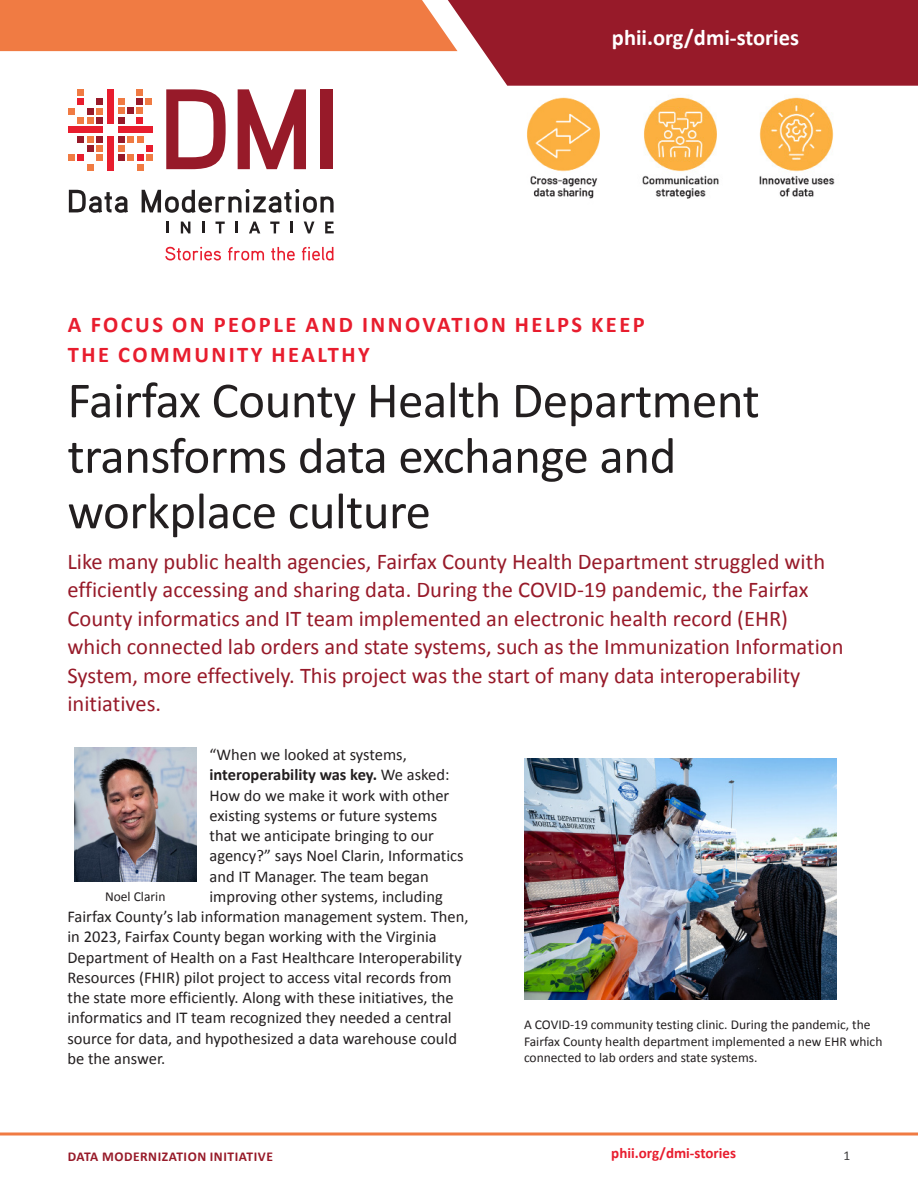
<style>
.page{position:relative;width:918px;height:1188px;background:#fff}
.page>*{position:absolute;margin:0;border:0;box-sizing:border-box;transform-origin:0 0}
.t1{font:51px/55.5px "Calibri";letter-spacing:-.01em;color:#231f20}
.Intro_Text{font:22.5px/28.5px "Calibri";color:#971a29}
.Title_Kicker{font:700 22.5px/30px "Calibri";letter-spacing:.11em;color:#e81d2e}
.Callout_2_Centered_Bright_Red{font:700 22.5px "Calibri";color:#fff}
.Body_Copy{font:16.5px "Calibri";color:#231f20}
.Body_Copy-2{font:700 16.5px "Calibri";color:#231f20}
.t2{font:700 15px "Calibri";color:#e81d2e}
.t3{font:13.65px "Calibri";color:#231f20}
.t4{font:13.5px/16.5px "Calibri";color:#231f20}
.t5{font:700 13.5px "Calibri";letter-spacing:.04em;color:#971a29}
.t6{font:13.5px "Calibri";color:#3e3e3f}
.s1{font-weight:400}
</style>
<div class="page">
<svg style="left:0;top:1132px;width:918px;height:4px;background:#f39b71"></svg>
<div style="left:137px;top:164px;width:7px;height:7px;background:#f07b43"></div>
<div style="left:107px;top:136px;width:7px;height:35px;background:#e81d2e"></div>
<div style="left:87px;top:164px;width:6px;height:7px;background:#f07b43"></div>
<svg style="left:0;top:0;width:918px;height:169px"></svg>
<div style="left:68px;top:108px;width:7px;height:6px;background:#f07b43"></div>
<div style="left:96px;top:98px;width:7px;height:7px;background:#971a29"></div>
<div style="left:77px;top:98px;width:7px;height:7px;background:#e81d2e"></div>
<div style="left:77px;top:89px;width:7px;height:7px;background:#f07b43"></div>
<div style="left:107px;top:89px;width:7px;height:35px;background:#e81d2e"></div>
<div style="left:118px;top:117px;width:7px;height:7px;background:#971a29"></div>
<div style="left:118px;top:108px;width:7px;height:6px;background:#f07b43"></div>
<div style="left:118px;top:98px;width:7px;height:7px;background:#f07b43"></div>
<div style="left:127px;top:108px;width:7px;height:6px;background:#971a29"></div>
<div style="left:136px;top:117px;width:7px;height:7px;background:#e81d2e"></div>
<div style="left:136px;top:108px;width:7px;height:6px;background:#f07b43"></div>
<div style="left:136px;top:98px;width:7px;height:7px;background:#971a29"></div>
<div style="left:136px;top:89px;width:7px;height:7px;background:#f07b43"></div>
<div style="left:146px;top:98px;width:6px;height:7px;background:#f07b43"></div>
<svg style="left:69px;top:190px;width:59px;height:23px"></svg>
<svg style="left:142px;top:189px;width:192px;height:24px"></svg>
<svg style="left:167px;top:222px;width:2px;height:11px"></svg>
<svg style="left:181px;top:222px;width:9px;height:11px"></svg>
<svg style="left:202px;top:222px;width:3px;height:11px"></svg>
<svg style="left:216px;top:222px;width:9px;height:11px"></svg>
<svg style="left:236px;top:222px;width:2px;height:11px"></svg>
<svg style="left:249px;top:222px;width:11px;height:11px"></svg>
<svg style="left:270px;top:222px;width:9px;height:11px"></svg>
<svg style="left:290px;top:222px;width:3px;height:11px"></svg>
<svg style="left:304px;top:222px;width:10px;height:11px"></svg>
<svg style="left:325px;top:222px;width:9px;height:11px"></svg>
<svg style="left:165px;top:247px;width:56px;height:13px"></svg>
<svg style="left:228px;top:247px;width:36px;height:13px"></svg>
<svg style="left:271px;top:247px;width:24px;height:13px"></svg>
<svg style="left:302px;top:247px;width:32px;height:14px"></svg>
<img style="left:509px;top:94px;width:110px;height:105px">
<img style="left:625px;top:94px;width:110px;height:105px">
<img style="left:741px;top:94px;width:110px;height:103px">
<img style="left:524px;top:758px;width:313px;height:241px">
<img style="left:75px;top:748px;width:121px;height:133px">
<p class="Callout_2_Centered_Bright_Red" style="left:612px;top:22px;width:189px">phii.org/dmi-stories</p>
<p class="Title_Kicker" style="left:68px;top:308px;width:578px">A FOCUS ON PEOPLE AND INNOVATION HELPS KEEP<br>THE COMMUNITY HEALTHY</p>
<p class="t1" style="left:68px;top:371px;width:694px">Fairfax County Health Department transforms data exchange and workplace culture</p>
<p class="Intro_Text" style="left:68px;top:547px;width:778px">Like many public health agencies, Fairfax County Health Department struggled with efficiently accessing and sharing data. During the COVID-19 pandemic, the Fairfax County informatics and IT team implemented an electronic health record (EHR) which connected lab orders and state systems, such as the Immunization Information System, more effectively. This project was the start of many data interoperability initiatives.</p>
<p class="Body_Copy" style="left:210px;top:743px;width:199px">“When we looked at systems,</p>
<p class="Body_Copy-2" style="left:210px;top:763px;width:241px">interoperability was key. <span class="s1">We asked:</span></p>
<p class="Body_Copy" style="left:210px;top:784px;width:241px">How do we make it work with other</p>
<p class="Body_Copy" style="left:210px;top:804px;width:229px">existing systems or future systems</p>
<p class="Body_Copy" style="left:210px;top:824px;width:226px">that we anticipate bringing to our</p>
<p class="Body_Copy" style="left:210px;top:844px;width:256px">agency?” says Noel Clarin, Informatics</p>
<p class="Body_Copy" style="left:210px;top:865px;width:221px">and IT Manager. The team began</p>
<p class="Body_Copy" style="left:210px;top:885px;width:235px">improving other systems, including</p>
<p class="Body_Copy" style="left:68px;top:905px;width:403px">Fairfax County’s lab information management system. Then,</p>
<p class="Body_Copy" style="left:68px;top:925px;width:371px">in 2023, Fairfax County began working with the Virginia</p>
<p class="Body_Copy" style="left:68px;top:946px;width:396px">Department of Health on a Fast Healthcare Interoperability</p>
<p class="Body_Copy" style="left:68px;top:966px;width:386px">Resources (FHIR) pilot project to access vital records from</p>
<p class="Body_Copy" style="left:68px;top:986px;width:388px">the state more efficiently. Along with these initiatives, the</p>
<p class="Body_Copy" style="left:68px;top:1006px;width:386px">informatics and IT team recognized they needed a central</p>
<p class="Body_Copy" style="left:68px;top:1027px;width:391px">source for data, and hypothesized a data warehouse could</p>
<p class="Body_Copy" style="left:68px;top:1047px;width:99px">be the answer.</p>
<p class="t3" style="left:105px;top:887px;width:62px">Noel Clarin</p>
<p class="t4" style="left:524px;top:1016px;width:360px">A COVID-19 community testing clinic. During the pandemic, the<br>Fairfax County health department implemented a new EHR which connected to lab orders and state systems.</p>
<p class="t5" style="left:68px;top:1147px;width:207px">DATA MODERNIZATION INITIATIVE</p>
<p class="t2" style="left:611px;top:1142px;width:126px">phii.org/dmi-stories</p>
<p class="t6" style="left:844px;top:1146px;width:8px">1</p>
</div>
